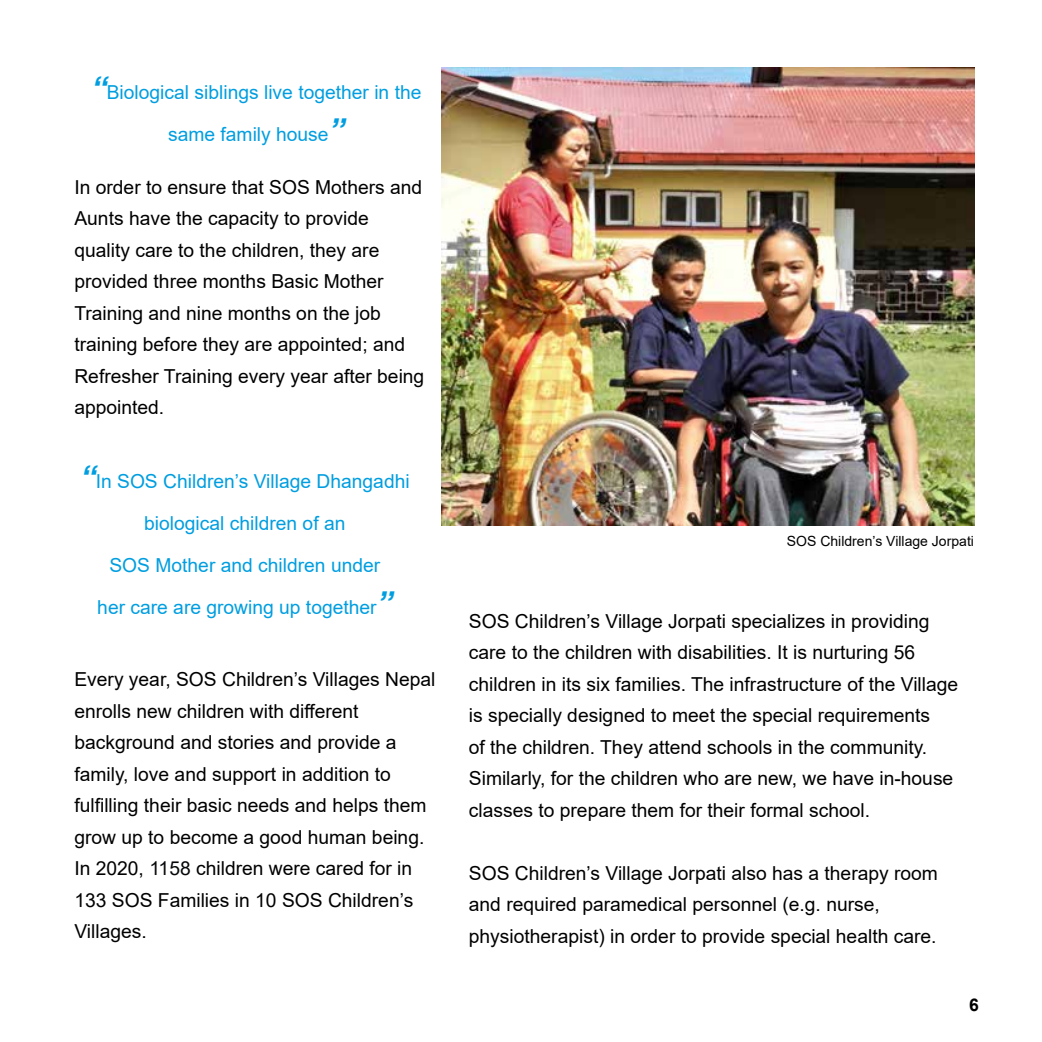
<style>
.page{position:relative;width:1042px;height:1042px;background:#fff}
.page>*{position:absolute;margin:0;border:0;box-sizing:border-box;transform-origin:0 0}
.t1{font:19.25px/31.5px "Arial";color:#000}
.t2{font:19.25px/42px "Arial";color:#009ee0;text-align:center}
.t3{font:700 17.5px "Arial";color:#000}
.t4{font:14px "Arial";color:#000}
.s1{font-weight:700;font-style:italic;font-size:31.5px}
.s2{color:#050709}
</style>
<div class="page">
<img style="left:441px;top:68px;width:533px;height:458px">
<p class="t2" style="left:91px;top:71px;width:332px"><span class="s1">“</span>Biological siblings live together in the same family house<span class="s1">”</span></p>
<p class="t1" style="left:74px;top:171px;width:351px">In order to ensure that SOS Mothers and Aunts have the capacity to provide quality care to the children, they are provided three months Basic Mother Training and nine months on the job training before they are appointed; and Refresher Training every year after being appointed.</p>
<p class="t2" style="left:80px;top:460px;width:331px"><span class="s1">“</span>In SOS Children’s Village Dhangadhi biological children of an<br>SOS Mother and children under<br>her care are growing up together<span class="s1">”</span></p>
<p class="t1" style="left:74px;top:664px;width:362px">Every year, SOS Children’s Villages Nepal enrolls new children with different background and stories and provide a family, love and support in addition to fulfilling their basic needs and helps them grow up to become a good human being.<br>In 2020, <span class="s2">1158</span> children were cared for in 133 SOS Families in 10 SOS Children’s Villages.</p>
<p class="t4" style="left:787px;top:531px;width:189px">SOS Children’s Village Jorpati</p>
<p class="t1" style="left:469px;top:605px;width:491px">SOS Children’s Village Jorpati specializes in providing care to the children with disabilities. It is nurturing 56 children in its six families. The infrastructure of the Village is specially designed to meet the special requirements<br>of the children. They attend schools in the community.<br>Similarly, for the children who are new, we have in-house classes to prepare them for their formal school.</p>
<p class="t1" style="left:469px;top:857px;width:470px">SOS Children’s Village Jorpati also has a therapy room and required paramedical personnel (e.g. nurse, physiotherapist) in order to provide special health care.</p>
<p class="t3" style="left:969px;top:992px;width:11px">6</p>
</div>
